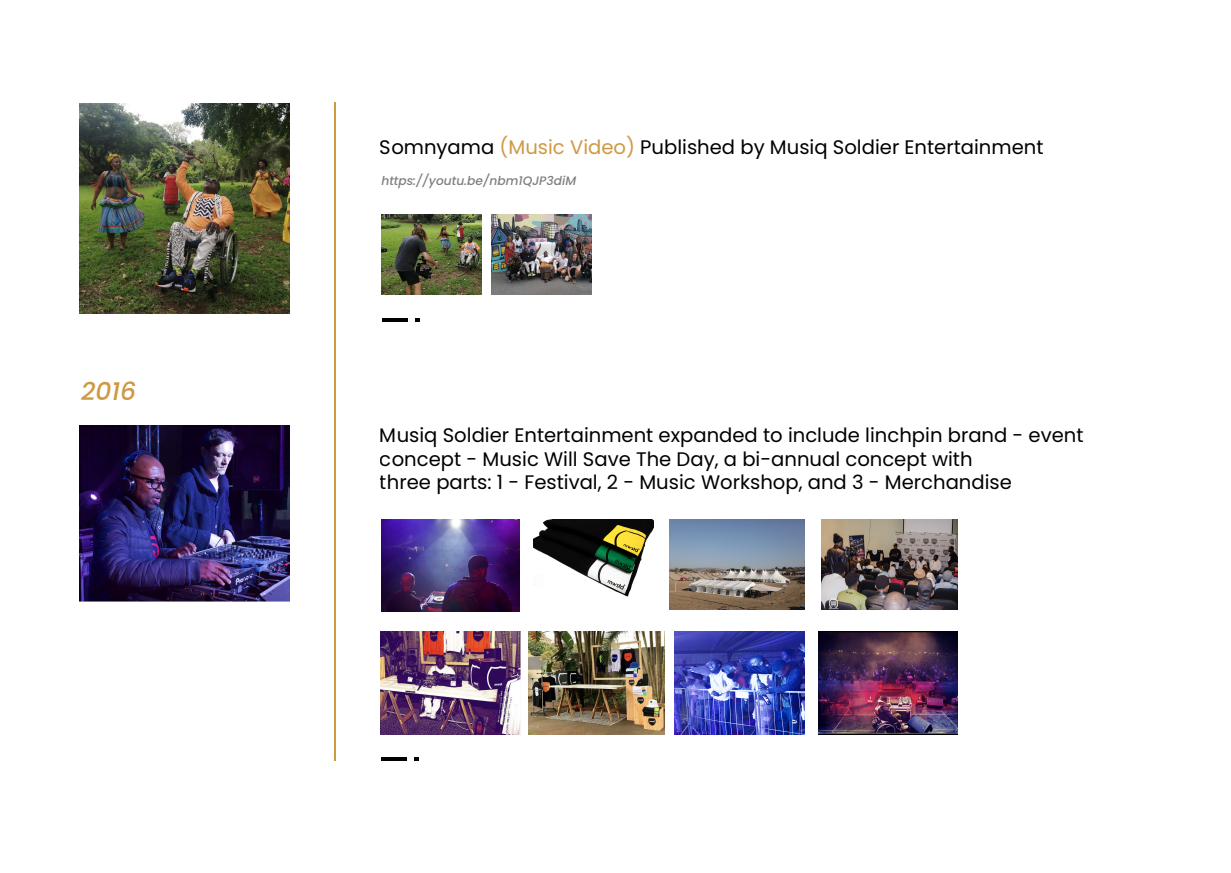
<style>
.page{position:relative;width:1231px;height:873px;background:#fff}
.page>*{position:absolute;margin:0;border:0;box-sizing:border-box;transform-origin:0 0}
.t1{font:italic 500 24.92px "Poppins";color:#ce9943}
.t2{font:19.6px/23.5px "Poppins";color:#000}
.t3{font:italic 500 12.25px "Poppins";color:#808080}
.s1{color:#ce9943}
</style>
<div class="page">
<hr style="left:335px;top:102px;width:1px;height:658px;background:#ce9943">
<hr style="left:382px;top:318px;width:26px;height:4px;background:#000">
<svg style="left:415px;top:318px;width:5px;height:4px"></svg>
<svg style="left:381px;top:757px;width:26px;height:3px"></svg>
<svg style="left:414px;top:757px;width:5px;height:3px"></svg>
<img style="left:80px;top:103px;width:210px;height:210px">
<img style="left:381px;top:214px;width:101px;height:80px">
<img style="left:491px;top:214px;width:100px;height:80px">
<img style="left:534px;top:519px;width:120px;height:78px">
<img style="left:79px;top:425px;width:210px;height:176px">
<img style="left:382px;top:519px;width:137px;height:92px">
<img style="left:669px;top:519px;width:135px;height:90px">
<img style="left:821px;top:519px;width:136px;height:90px">
<img style="left:381px;top:631px;width:140px;height:103px">
<img style="left:529px;top:631px;width:135px;height:103px">
<img style="left:674px;top:631px;width:130px;height:103px">
<img style="left:818px;top:631px;width:139px;height:103px">
<p class="t1" style="left:81px;top:376px;width:57px">2016</p>
<p class="t2" style="left:380px;top:135px;width:665px">Somnyama <span class="s1">(Music Video)</span> Published by Musiq Soldier Entertainment</p>
<p class="t3" style="left:381px;top:174px;width:196px">https://youtu.be/nbm1QJP3diM</p>
<p class="t2" style="left:380px;top:423px;width:705px">Musiq Soldier Entertainment expanded to include linchpin brand - event concept - Music Will Save The Day, a bi-annual concept with<br>three parts: 1 - Festival, 2 - Music Workshop, and 3 - Merchandise</p>
</div>
